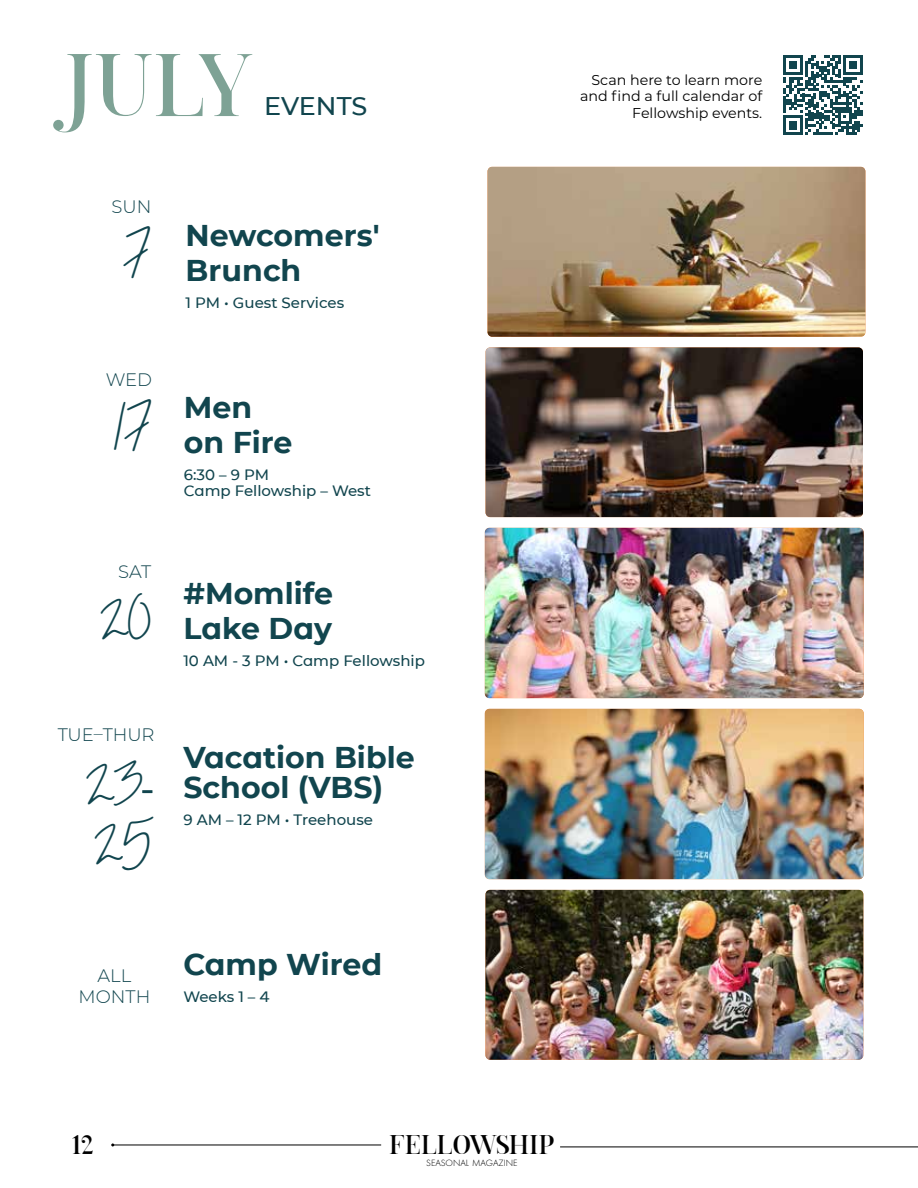
<style>
.page{position:relative;width:918px;height:1188px;background:#fff}
.page>*{position:absolute;margin:0;border:0;box-sizing:border-box;transform-origin:0 0}
.t1{font:88.5px "Dalglish";color:#7ea295}
.t2{font:45px/60px "Sydney Alternate";letter-spacing:-.07em;color:#11454e}
.t3{font:700 30px/34.5px "CMG Sans";color:#11454e}
.t4{font:27px "Dalglish";letter-spacing:.005em;color:#000}
.t5{font:500 25.5px "CMG Sans";letter-spacing:-.01em;color:#11454e}
.t6{font:300 18px/21.6px "CMG Sans";color:#11454e;text-align:center}
.t7{font:500 15px/16.5px "CMG Sans";color:#11454e}
.t8{font:14.25px/16.5px "Montserrat";color:#000;text-align:right}
.t9{font:300 9.45px "Futura PT";color:#000}
.s1{font-family:"Ambroise Std";font-size:52.5px}
</style>
<div class="page">
<svg style="left:783px;top:55px;width:80px;height:80px"></svg>
<img style="left:486px;top:347px;width:377px;height:170px">
<img style="left:485px;top:528px;width:379px;height:170px">
<img style="left:485px;top:709px;width:379px;height:170px">
<img style="left:488px;top:167px;width:377px;height:170px">
<img style="left:485px;top:890px;width:378px;height:170px">
<hr style="left:560px;top:1147px;width:358px;height:1px;background:#000">
<hr style="left:113px;top:1145px;width:268px;height:1px;background:#000">
<h1 class="t1" style="left:64px;top:34px;width:191px">JULY</h1>
<h3 class="t5" style="left:264px;top:89px;width:104px">EVENTS</h3>
<p class="t6" style="left:112px;top:195px;width:41px">SUN</p>
<h2 class="t2" style="left:123px;top:228px;width:30px">7</h2>
<h3 class="t3" style="left:186px;top:217px;width:195px">Newcomers'<br>Brunch</h3>
<p class="t7" style="left:186px;top:293px;width:160px">1 PM • Guest Services</p>
<p class="t6" style="left:106px;top:368px;width:48px">WED</p>
<h2 class="t2" style="left:112px;top:400px;width:42px">17</h2>
<h3 class="t3" style="left:184px;top:389px;width:110px">Men on Fire</h3>
<p class="t7" style="left:184px;top:465px;width:189px">6:30 – 9 PM<br>Camp Fellowship – West</p>
<p class="t6" style="left:118px;top:560px;width:35px">SAT</p>
<h2 class="t2" style="left:100px;top:592px;width:53px">20</h2>
<h3 class="t3" style="left:183px;top:575px;width:151px">#Momlife<br>Lake Day</h3>
<p class="t7" style="left:183px;top:652px;width:243px">10 AM - 3 PM • Camp Fellowship</p>
<p class="t6" style="left:58px;top:723px;width:98px">TUE–THUR</p>
<h2 class="t2" style="left:86px;top:757px;width:70px">23<span class="s1">-<br></span>25</h2>
<h3 class="t3" style="left:183px;top:741px;width:233px;line-height:30px">Vacation Bible<br>School (VBS)</h3>
<p class="t7" style="left:183px;top:811px;width:191px">9 AM – 12 PM • Treehouse</p>
<p class="t6" style="left:79px;top:964px;width:73px">ALL<br>MONTH</p>
<h3 class="t3" style="left:183px;top:946px;width:200px">Camp Wired</h3>
<p class="t7" style="left:183px;top:988px;width:88px">Weeks 1 – 4</p>
<p class="t8" style="left:580px;top:71px;width:184px">Scan here to learn more and find a full calendar of<br>Fellowship events.</p>
<h3 class="t4" style="left:72px;top:1129px;width:25px">12</h3>
<h3 class="t4" style="left:389px;top:1129px;width:167px">FELLOWSHIP</h3>
<p class="t9" style="left:426px;top:1158px;width:93px">SEASONAL MAGAZINE</p>
</div>
